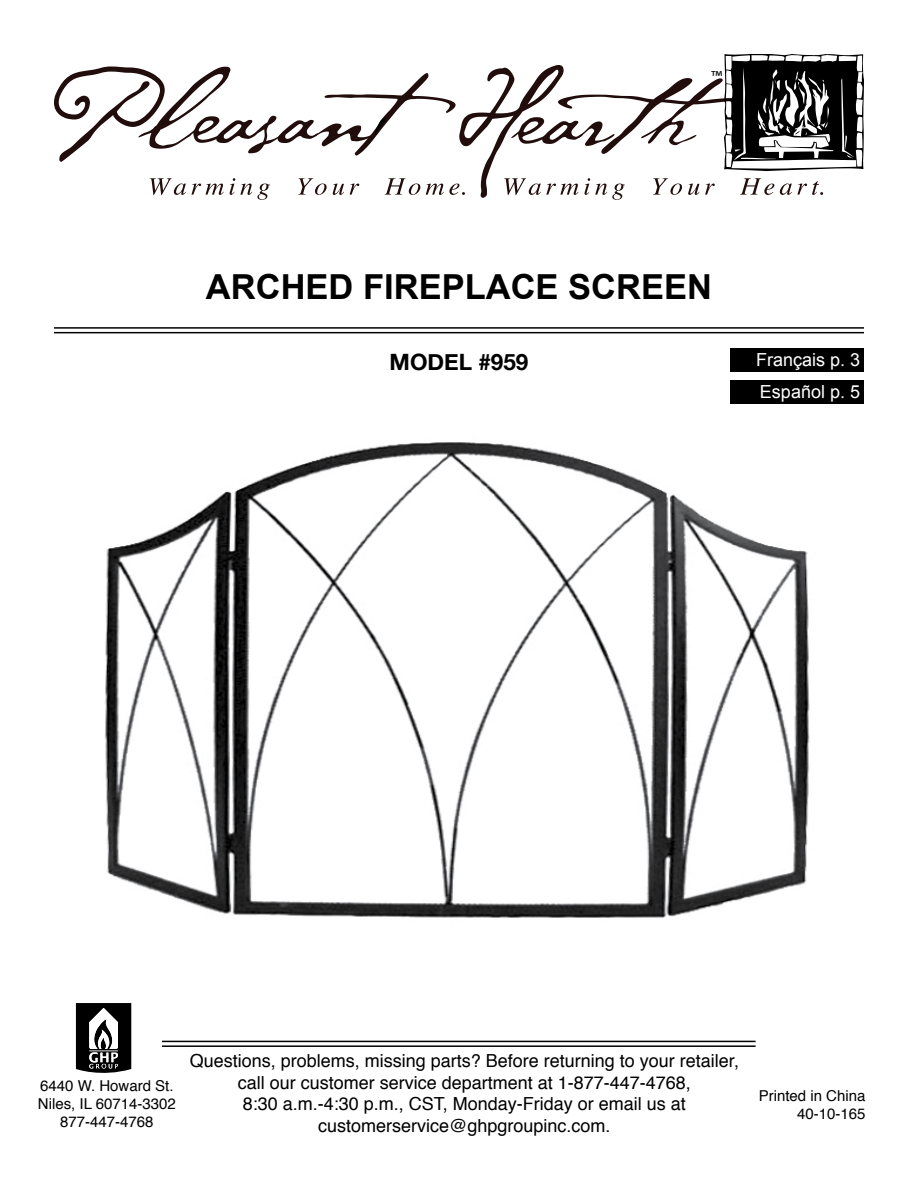
<style>
.page{position:relative;width:918px;height:1188px;background:#fff}
.page>*{position:absolute;margin:0;border:0;box-sizing:border-box;transform-origin:0 0}
.t1{font:700 34.5px "Arial";color:#000}
.t2{font:700 22.5px "Helvetica Neue";color:#000}
.t3{font:18px/21.6px "Helvetica";color:#000;text-align:center}
.t4{font:18px/31.8px "Arial";color:#fff}
.t5{font:17.7px "Myriad Pro";color:#000;scale:1.05 1}
.t6{font:15px/18px "Helvetica";color:#000;text-align:right}
</style>
<div class="page">
<hr style="left:54px;top:327px;width:810px;height:2px;background:#000">
<hr style="left:54px;top:332px;width:810px;height:1px;background:#000">
<svg style="left:76px;top:1003px;width:55px;height:70px"></svg>
<hr style="left:162px;top:1041px;width:594px;height:1px;background:#000">
<hr style="left:162px;top:1045px;width:594px;height:2px;background:#000">
<img style="left:104px;top:442px;width:706px;height:476px">
<div style="left:731px;top:348px;width:133px;height:24px;background:#000"></div>
<div style="left:731px;top:380px;width:133px;height:23px;background:#000"></div>
<svg style="left:54px;top:54px;width:810px;height:146px"></svg>
<p class="t5" style="left:711px;top:67px;width:12px">™</p>
<h1 class="t1" style="left:206px;top:264px;width:305px">ARCHED FIREPLACE</h1>
<h1 class="t1" style="left:568px;top:264px;width:48px">SCREE</h1>
<h1 class="t1" style="left:687px;top:264px;width:26px">N</h1>
<p class="t2" style="left:390px;top:344px;width:140px">Model #959</p>
<p class="t4" style="left:756px;top:344px;width:106px">Français p. 3<br>Español p. 5</p>
<p class="t6" style="left:38px;top:1077px;width:139px;text-align:center">6440 W. Howard St.<br>Niles, IL 60714-3302<br>877-447-4768</p>
<p class="t3" style="left:190px;top:1050px;width:551px">Questions, problems, missing parts? Before returning to your retailer, call our customer service department at 1-877-447-4768,<br>8:30 a.m.-4:30 p.m., CST, Monday-Friday or email us at customerservice@ghpgroupinc.com.</p>
<p class="t6" style="left:759px;top:1087px;width:108px">Printed in China<br>40-10-165</p>
</div>
